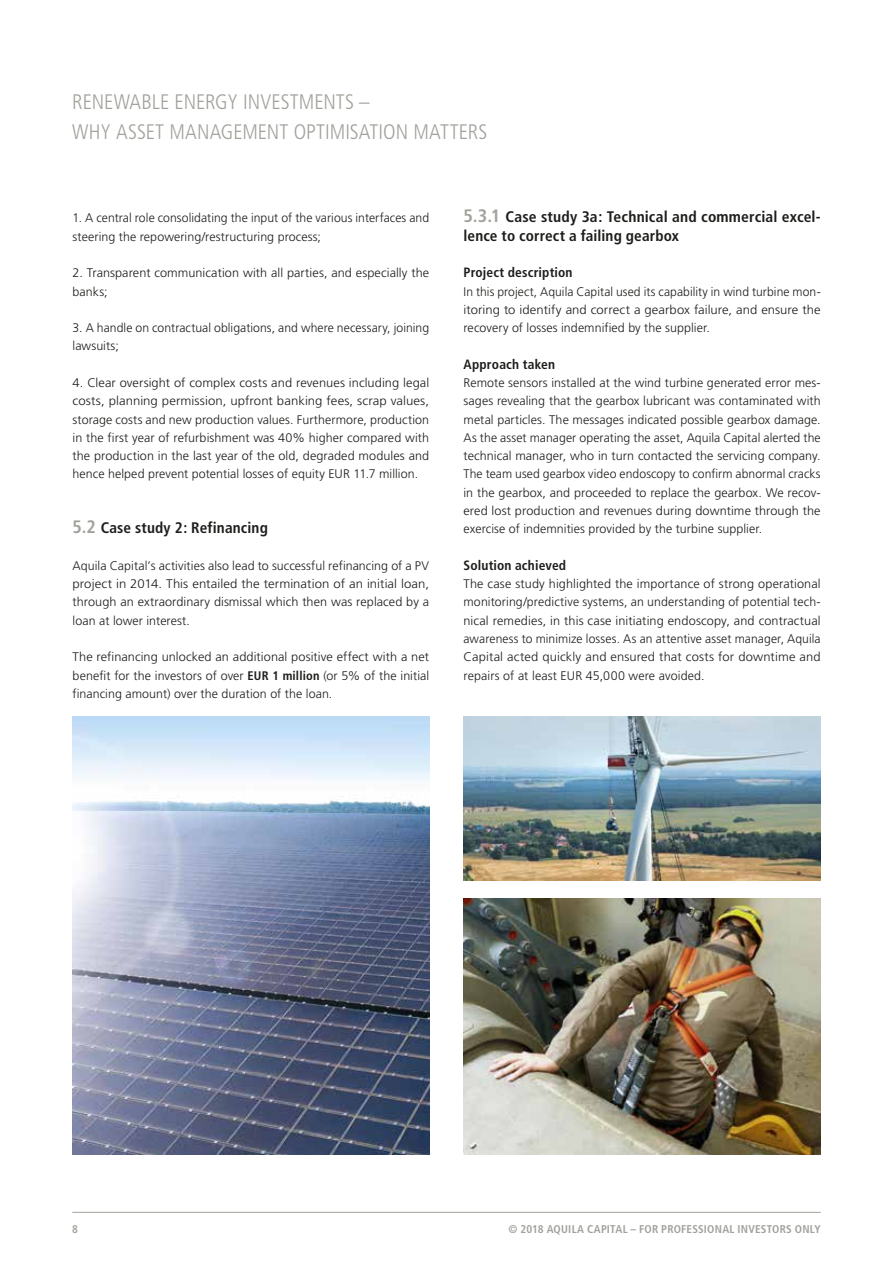
<style>
.page{position:relative;width:893px;height:1263px;background:#fff}
.page>*{position:absolute;margin:0;border:0;box-sizing:border-box;transform-origin:0 0}
.t1{font:300 condensed 21px/30px "Frutiger";color:#a2a19b}
.t2{font:700 condensed 15.3px/18.3px "Frutiger";letter-spacing:.01em;color:#1d1d1b}
.t3{font:700 condensed 13.5px "Frutiger";letter-spacing:.01em;color:#1d1d1b}
.t4{font:300 12.45px/18.3px "Frutiger";letter-spacing:.005em;color:#1d1d1b;text-align:justify}
.t5{font:700 condensed 11.25px "Frutiger";letter-spacing:.02em;color:#a2a19b}
.s1{font-size:18px;color:#a2a19b}
.s2{font-weight:700;font-stretch:condensed}
</style>
<div class="page">
<hr style="left:72px;top:1212px;width:749px;height:1px;background:#a2a19b">
<img style="left:463px;top:716px;width:358px;height:165px">
<img style="left:463px;top:899px;width:358px;height:256px">
<img style="left:72px;top:716px;width:357px;height:439px">
<h1 class="t1" style="left:72px;top:87px;width:417px">RENEWABLE ENERGY INVESTMENTS –<br>WHY ASSET MANAGEMENT OPTIMISATION MATTERS</h1>
<p class="t4" style="left:73px;top:209px;width:358px">1. A central role consolidating the input of the various interfaces and steering the repowering/restructuring process;</p>
<p class="t4" style="left:73px;top:264px;width:358px">2. Transparent communication with all parties, and especially the banks;</p>
<p class="t4" style="left:73px;top:319px;width:358px">3. A handle on contractual obligations, and where necessary, joining lawsuits;</p>
<p class="t4" style="left:73px;top:373px;width:358px">4. Clear oversight of complex costs and revenues including legal costs, planning permission, upfront banking fees, scrap values, storage costs and new production values. Furthermore, production in the first year of refurbishment was 40% higher compared with the production in the last year of the old, degraded modules and hence helped prevent potential losses of equity EUR 11.7 million.</p>
<p class="t2" style="left:73px;top:519px;width:197px"><span class="s1">5.2</span> Case study 2: Refinancing</p>
<p class="t4" style="left:73px;top:556px;width:358px">Aquila Capital’s activities also lead to successful refinancing of a PV project in 2014. This entailed the termination of an initial loan, through an extraordinary dismissal which then was replaced by a loan at lower interest.</p>
<p class="t4" style="left:73px;top:648px;width:358px">The refinancing unlocked an additional positive effect with a net benefit for the investors of over <span class="s2">EUR 1 million</span> (or 5% of the initial financing amount) over the duration of the loan.</p>
<p class="t2" style="left:463px;top:208px;width:359px"><span class="s1">5.3.1</span> Case study 3a: Technical and commercial excel&shy;lence to correct a failing gearbox</p>
<p class="t3" style="left:463px;top:265px;width:111px">Project description</p>
<p class="t4" style="left:463px;top:282px;width:359px">In this project, Aquila Capital used its capability in wind turbine mon&shy;itoring to identify and correct a gearbox failure, and ensure the recovery of losses indemnified by the supplier.</p>
<p class="t3" style="left:463px;top:356px;width:93px">Approach taken</p>
<p class="t4" style="left:463px;top:373px;width:359px">Remote sensors installed at the wind turbine generated error mes&shy;sages revealing that the gearbox lubricant was contaminated with metal particles. The messages indicated possible gearbox damage.<br>As the asset manager operating the asset, Aquila Capital alerted the technical manager, who in turn contacted the servicing company.<br>The team used gearbox video endoscopy to confirm abnormal cracks in the gearbox, and proceeded to replace the gearbox. We recov&shy;ered lost production and revenues during downtime through the exercise of indemnities provided by the turbine supplier.</p>
<p class="t3" style="left:463px;top:557px;width:104px">Solution achieved</p>
<p class="t4" style="left:463px;top:575px;width:359px">The case study highlighted the importance of strong operational monitoring/predictive systems, an understanding of potential tech&shy;nical remedies, in this case initiating endoscopy, and contractual awareness to minimize losses. As an attentive asset manager, Aquila Capital acted quickly and ensured that costs for downtime and repairs of at least EUR 45,000 were avoided.</p>
<p class="t5" style="left:72px;top:1222px;width:7px">8</p>
<p class="t5" style="left:509px;top:1222px;width:314px">© 2018 AQUILA CAPITAL – FOR PROFESSIONAL INVESTORS ONLY</p>
</div>
